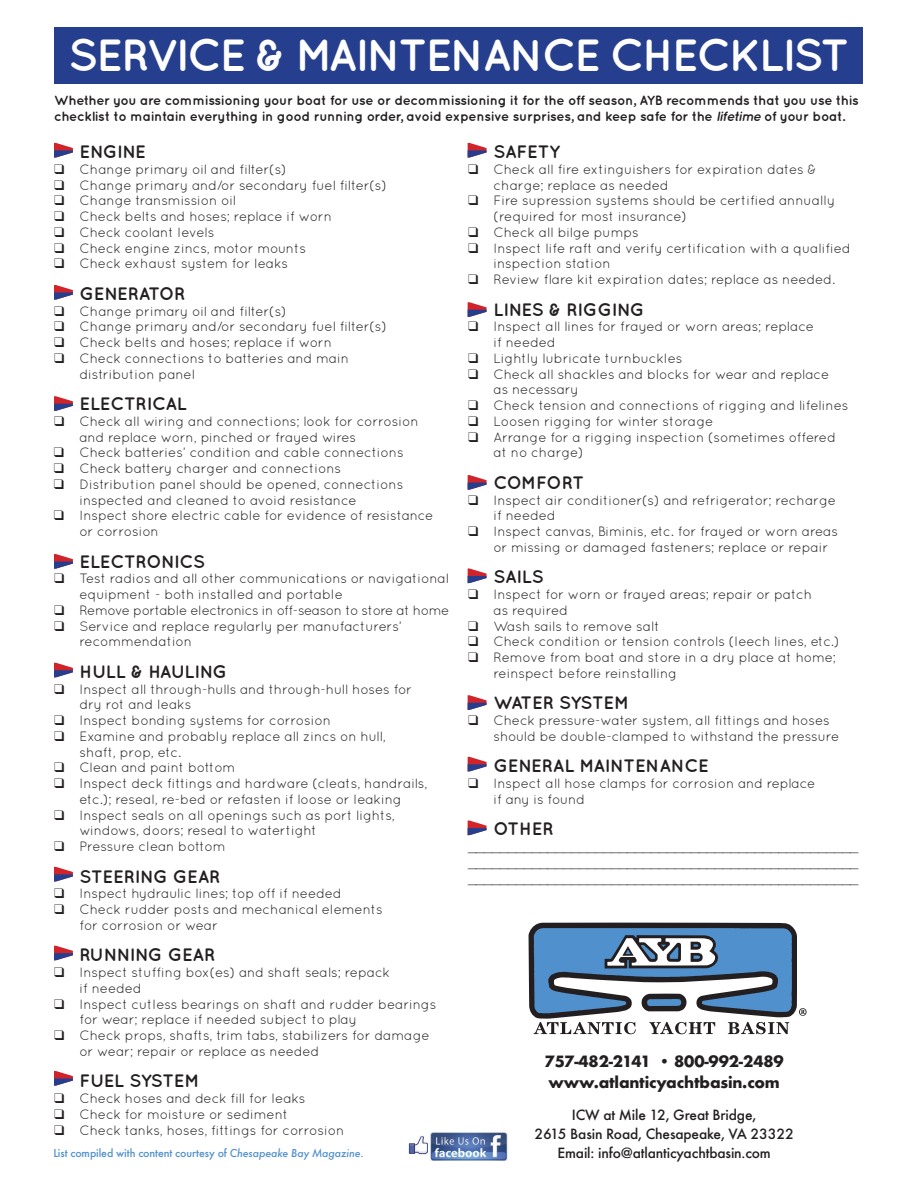
<style>
.page{position:relative;width:918px;height:1188px;background:#fff}
.page>*{position:absolute;margin:0;border:0;box-sizing:border-box;transform-origin:0 0}
.t1{font:700 45px "Quicksand";letter-spacing:-.05em;color:#fff}
.t2{font:700 18px "Quicksand";letter-spacing:-.01em;color:#231f20}
.t3{font:700 18px "Quicksand";letter-spacing:-.035em;color:#231f20}
.t4{font:700 18px "Quicksand";letter-spacing:-.03em;color:#231f20}
.t5{font:700 17.1px/20.5px "Futura T";letter-spacing:-.01em;color:#231f20}
.t6{font:500 15.6px/18.6px "Futura T";letter-spacing:-.01em;color:#231f20;text-align:center}
.t7{font:13.5px/15.8px "Quicksand";letter-spacing:-.01em;color:#231f20}
.t8{font:700 13.5px/16.5px "Quicksand";letter-spacing:-.025em;color:#231f20}
.t9{font:13.5px "Quicksand";letter-spacing:-.035em;color:#231f20}
.t10{font:500 12px "Futura T";letter-spacing:-.01em;color:#5090cc}
.s1{font-style:italic}
</style>
<div class="page">
<div style="left:55px;top:27px;width:808px;height:57px;background:#253f8e"></div>
<svg style="left:54px;top:143px;width:19px;height:15px"></svg>
<svg style="left:54px;top:285px;width:19px;height:15px"></svg>
<svg style="left:54px;top:396px;width:19px;height:15px"></svg>
<svg style="left:54px;top:554px;width:19px;height:15px"></svg>
<svg style="left:54px;top:663px;width:19px;height:14px"></svg>
<svg style="left:54px;top:867px;width:19px;height:15px"></svg>
<svg style="left:54px;top:946px;width:19px;height:14px"></svg>
<svg style="left:54px;top:1071px;width:19px;height:15px"></svg>
<svg style="left:468px;top:143px;width:19px;height:15px"></svg>
<svg style="left:468px;top:302px;width:19px;height:15px"></svg>
<svg style="left:468px;top:475px;width:19px;height:15px"></svg>
<svg style="left:468px;top:569px;width:19px;height:14px"></svg>
<svg style="left:468px;top:695px;width:19px;height:15px"></svg>
<svg style="left:468px;top:757px;width:19px;height:15px"></svg>
<svg style="left:468px;top:821px;width:19px;height:14px"></svg>
<img style="left:408px;top:1132px;width:100px;height:29px">
<svg style="left:529px;top:923px;width:278px;height:111px"></svg>
<h1 class="t1" style="left:68px;top:28px;width:783px">SERVICE &amp; MAINTENANCE CHECKLIST</h1>
<p class="t8" style="left:54px;top:91px;width:806px">Whether you are commissioning your boat for use or decommissioning it for the off season, AYB recommends that you use this checklist to maintain everything in good running order, avoid expensive surprises, and keep safe for the <span class="s1">lifetime</span> of your boat.</p>
<h2 class="t2" style="left:80px;top:141px;width:68px">ENGINE</h2>
<p class="t7" style="left:54px;top:161px;width:234px">❑ Change primary oil and filter(s)</p>
<p class="t7" style="left:54px;top:177px;width:335px">❑ Change primary and/or secondary fuel filter(s)</p>
<p class="t7" style="left:54px;top:193px;width:184px">❑ Change transmission oil</p>
<p class="t7" style="left:54px;top:208px;width:280px">❑ Check belts and hoses; replace if worn</p>
<p class="t7" style="left:54px;top:224px;width:162px">❑ Check coolant levels</p>
<p class="t7" style="left:54px;top:240px;width:254px">❑ Check engine zincs, motor mounts</p>
<p class="t7" style="left:54px;top:256px;width:236px">❑ Check exhaust system for leaks</p>
<h2 class="t2" style="left:80px;top:283px;width:107px">GENERATOR</h2>
<p class="t7" style="left:54px;top:303px;width:234px">❑ Change primary oil and filter(s)</p>
<p class="t7" style="left:54px;top:319px;width:335px">❑ Change primary and/or secondary fuel filter(s)</p>
<p class="t7" style="left:54px;top:334px;width:280px">❑ Check belts and hoses; replace if worn</p>
<p class="t7" style="left:80px;top:350px;width:271px;text-indent:-26px">❑ Check connections to batteries and main distribution panel</p>
<h2 class="t2" style="left:80px;top:393px;width:109px">ELECTRICAL</h2>
<p class="t7" style="left:80px;top:413px;width:341px;text-indent:-26px">❑ Check all wiring and connections; look for corrosion and replace worn, pinched or frayed wires</p>
<p class="t7" style="left:54px;top:445px;width:351px">❑ Check batteries’ condition and cable connections</p>
<p class="t7" style="left:54px;top:460px;width:289px">❑ Check battery charger and connections</p>
<p class="t7" style="left:80px;top:476px;width:325px;text-indent:-26px">❑ Distribution panel should be opened, connections inspected and cleaned to avoid resistance</p>
<p class="t7" style="left:80px;top:508px;width:356px;text-indent:-26px">❑ Inspect shore electric cable for evidence of resistance or corrosion</p>
<h2 class="t2" style="left:80px;top:550px;width:127px">ELECTRONICS</h2>
<p class="t7" style="left:80px;top:571px;width:371px;text-indent:-26px">❑ Test radios and all other communications or navigational equipment - both installed and portable</p>
<p class="t9" style="left:54px;top:602px;width:397px">❑ Remove portable electronics in off-season to store at home</p>
<p class="t7" style="left:80px;top:618px;width:324px;text-indent:-26px">❑ Service and replace regularly per manufacturers’ recommendation</p>
<h2 class="t3" style="left:80px;top:661px;width:149px">HULL &amp; HAULING</h2>
<p class="t7" style="left:80px;top:681px;width:334px;text-indent:-26px">❑ Inspect all through-hulls and through-hull hoses for dry rot and leaks</p>
<p class="t7" style="left:54px;top:712px;width:279px">❑ Inspect bonding systems for corrosion</p>
<p class="t7" style="left:80px;top:728px;width:308px;text-indent:-26px">❑ Examine and probably replace all zincs on hull, shaft, prop, etc.</p>
<p class="t7" style="left:54px;top:760px;width:183px">❑ Clean and paint bottom</p>
<p class="t7" style="left:54px;top:775px;width:375px;text-align:center">❑ Inspect deck fittings and hardware (cleats, handrails, etc.); reseal, re-bed or refasten if loose or leaking</p>
<p class="t7" style="left:80px;top:807px;width:317px;text-indent:-26px">❑ Inspect seals on all openings such as port lights, windows, doors; reseal to watertight</p>
<p class="t7" style="left:54px;top:838px;width:173px">❑ Pressure clean bottom</p>
<h2 class="t2" style="left:80px;top:865px;width:142px">STEERING GEAR</h2>
<p class="t7" style="left:54px;top:886px;width:289px">❑ Inspect hydraulic lines; top off if needed</p>
<p class="t7" style="left:80px;top:901px;width:305px;text-indent:-26px">❑ Check rudder posts and mechanical elements for corrosion or wear</p>
<h2 class="t2" style="left:80px;top:944px;width:137px">RUNNING GEAR</h2>
<p class="t7" style="left:80px;top:964px;width:312px;text-indent:-26px">❑ Inspect stuffing box(es) and shaft seals; repack if needed</p>
<p class="t7" style="left:80px;top:996px;width:358px;text-indent:-26px">❑ Inspect cutless bearings on shaft and rudder bearings for wear; replace if needed subject to play</p>
<p class="t7" style="left:80px;top:1027px;width:352px;text-indent:-26px">❑ Check props, shafts, trim tabs, stabilizers for damage or wear; repair or replace as needed</p>
<h2 class="t2" style="left:80px;top:1070px;width:122px">FUEL SYSTEM</h2>
<p class="t7" style="left:54px;top:1090px;width:253px">❑ Check hoses and deck fill for leaks</p>
<p class="t7" style="left:54px;top:1106px;width:236px">❑ Check for moisture or sediment</p>
<p class="t7" style="left:54px;top:1122px;width:292px">❑ Check tanks, hoses, fittings for corrosion</p>
<h2 class="t2" style="left:494px;top:141px;width:68px">SAFETY</h2>
<p class="t7" style="left:494px;top:161px;width:325px;text-indent:-26px">❑ Check all fire extinguishers for expiration dates &amp; charge; replace as needed</p>
<p class="t7" style="left:494px;top:193px;width:343px;text-indent:-26px">❑ Fire supression systems should be certified annually (required for most insurance)</p>
<p class="t7" style="left:468px;top:224px;width:172px">❑ Check all bilge pumps</p>
<p class="t7" style="left:494px;top:240px;width:359px;text-indent:-26px">❑ Inspect life raft and verify certification with a qualified inspection station</p>
<p class="t7" style="left:468px;top:271px;width:369px">❑ Review flare kit expiration dates; replace as needed.</p>
<h2 class="t2" style="left:494px;top:298px;width:153px">LINES &amp; RIGGING</h2>
<p class="t7" style="left:494px;top:319px;width:322px;text-indent:-26px">❑ Inspect all lines for frayed or worn areas; replace if needed</p>
<p class="t7" style="left:468px;top:350px;width:216px">❑ Lightly lubricate turnbuckles</p>
<p class="t7" style="left:494px;top:366px;width:337px;text-indent:-26px">❑ Check all shackles and blocks for wear and replace as necessary</p>
<p class="t7" style="left:468px;top:397px;width:382px">❑ Check tension and connections of rigging and lifelines</p>
<p class="t7" style="left:468px;top:413px;width:247px">❑ Loosen rigging for winter storage</p>
<p class="t7" style="left:494px;top:429px;width:344px;text-indent:-26px">❑ Arrange for a rigging inspection (sometimes offered at no charge)</p>
<h2 class="t4" style="left:494px;top:472px;width:92px">COMFORT</h2>
<p class="t7" style="left:494px;top:492px;width:344px;text-indent:-26px">❑ Inspect air conditioner(s) and refrigerator; recharge if needed</p>
<p class="t7" style="left:494px;top:523px;width:346px;text-indent:-26px">❑ Inspect canvas, Biminis, etc. for frayed or worn areas or missing or damaged fasteners; replace or repair</p>
<h2 class="t2" style="left:494px;top:566px;width:52px">SAILS</h2>
<p class="t7" style="left:494px;top:586px;width:320px;text-indent:-26px">❑ Inspect for worn or frayed areas; repair or patch as required</p>
<p class="t7" style="left:468px;top:618px;width:193px">❑ Wash sails to remove salt</p>
<p class="t7" style="left:468px;top:634px;width:373px">❑ Check condition or tension controls (leech lines, etc.)</p>
<p class="t7" style="left:494px;top:649px;width:344px;text-indent:-26px">❑ Remove from boat and store in a dry place at home; reinspect before reinstalling</p>
<h2 class="t2" style="left:494px;top:692px;width:137px">WATER SYSTEM</h2>
<p class="t7" style="left:494px;top:712px;width:347px;text-indent:-26px">❑ Check pressure-water system, all fittings and hoses should be double-clamped to withstand the pressure</p>
<h2 class="t2" style="left:494px;top:755px;width:217px">GENERAL MAINTENANCE</h2>
<p class="t7" style="left:494px;top:775px;width:323px;text-indent:-26px">❑ Inspect all hose clamps for corrosion and replace if any is found</p>
<h2 class="t2" style="left:494px;top:818px;width:62px">OTHER</h2>
<p class="t7" style="left:468px;top:838px;width:392px;text-align:justify">_________________________________________________ _________________________________________________ _________________________________________________</p>
<p class="t5" style="left:545px;top:1051px;width:241px">757-482-2141 • 800-992-2489 www.atlanticyachtbasin.com</p>
<p class="t6" style="left:534px;top:1106px;width:261px">ICW at Mile 12, Great Bridge,<br>2615 Basin Road, Chesapeake, VA 23322</p>
<p class="t10" style="left:53px;top:1146px;width:312px">List compiled with content courtesy of <span class="s1">Chesapeake Bay Magazine.</span></p>
<p class="t6" style="left:558px;top:1143px;width:215px">Email: info@atlanticyachtbasin.com</p>
</div>
